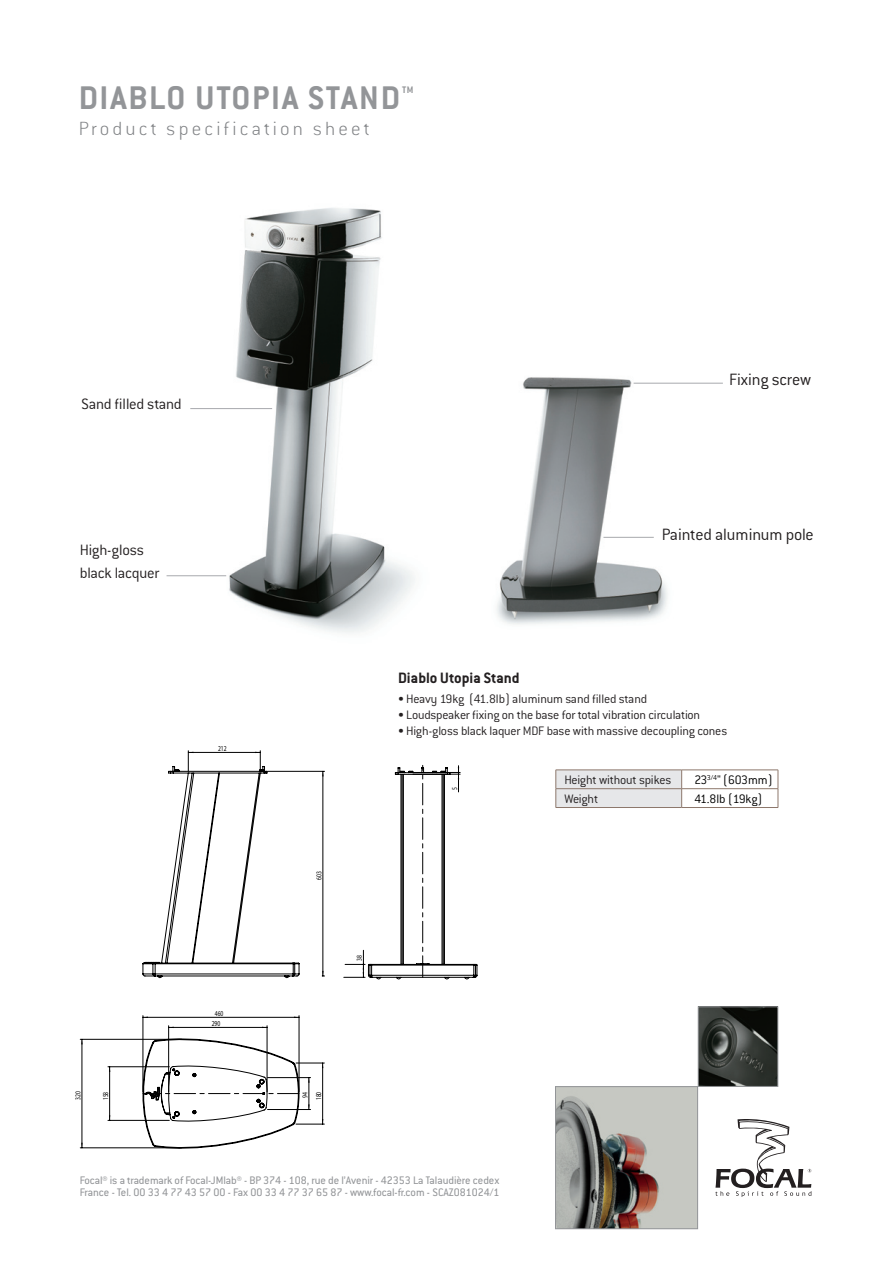
<style>
.page{position:relative;width:893px;height:1263px;background:#fff}
.page>*{position:absolute;margin:0;border:0;box-sizing:border-box;transform-origin:0 0}
.t1{font:700 36px "Conduit ITC";letter-spacing:.05em;color:#939598}
.t2{font:200 21px "Conduit ITC";letter-spacing:.15em;color:#808285}
.t3{font:300 18px "Conduit ITC";letter-spacing:-.01em;color:#231f20}
.t4{font:300 16.5px/22.5px "Conduit ITC";letter-spacing:-.015em;color:#231f20}
.t5{font:700 16.5px "Conduit ITC";color:#231f20}
.t6{font:300 13.5px "Conduit ITC";letter-spacing:-.015em;color:#231f20}
.t7{font:300 13.5px "Conduit ITC";letter-spacing:-.02em;color:#010101}
.t8{font:12px/12px "Conduit ITC";letter-spacing:-.005em;color:#939598}
.t9{font:700 10.5px "Conduit ITC";color:#939598}
.t10{font:7.5px "Myriad Pro";color:#000;scale:.75 1}
</style>
<div class="page">
<img style="left:700px;top:1008px;width:76px;height:77px">
<div style="left:698px;top:1006px;width:80px;height:81px;border:1px solid #939598"></div>
<img style="left:557px;top:1088px;width:139px;height:139px">
<div style="left:555px;top:1086px;width:143px;height:143px;border:1px solid #939598"></div>
<svg style="left:715px;top:1119px;width:96px;height:77px"></svg>
<img style="left:496px;top:377px;width:216px;height:248px">
<img style="left:166px;top:208px;width:249px;height:425px">
<svg style="left:79px;top:750px;width:246px;height:399px"></svg>
<hr style="left:268px;top:771px;width:57px;height:1px;background:#000">
<svg style="left:188px;top:751px;width:5px;height:23px"></svg>
<svg style="left:255px;top:751px;width:6px;height:23px"></svg>
<hr style="left:188px;top:752px;width:72px;height:1px;background:#000">
<hr style="left:299px;top:1015px;width:1px;height:77px;background:#000">
<hr style="left:143px;top:1015px;width:1px;height:77px;background:#000">
<hr style="left:143px;top:1017px;width:156px;height:1px;background:#000">
<hr style="left:108px;top:1120px;width:61px;height:1px;background:#000">
<hr style="left:108px;top:1066px;width:61px;height:1px;background:#000">
<hr style="left:109px;top:1067px;width:1px;height:53px;background:#000">
<svg style="left:140px;top:1034px;width:184px;height:115px"></svg>
<hr style="left:267px;top:1077px;width:44px;height:1px;background:#000">
<hr style="left:267px;top:1109px;width:44px;height:1px;background:#000">
<hr style="left:309px;top:1077px;width:1px;height:32px;background:#000">
<hr style="left:80px;top:1147px;width:102px;height:1px;background:#000">
<hr style="left:80px;top:1039px;width:102px;height:1px;background:#000">
<hr style="left:82px;top:1039px;width:1px;height:109px;background:#000">
<hr style="left:168px;top:1026px;width:1px;height:66px;background:#000">
<hr style="left:267px;top:1026px;width:1px;height:66px;background:#000">
<hr style="left:169px;top:1027px;width:98px;height:1px;background:#000">
<svg style="left:322px;top:751px;width:156px;height:228px"></svg>
<hr style="left:682px;top:770px;width:96px;height:1px;background:#8d786c">
<hr style="left:682px;top:788px;width:96px;height:1px;background:#8d786c">
<svg style="left:556px;top:770px;width:126px;height:37px;background:#e1e1e3"></svg>
<svg style="left:778px;top:770px;width:1px;height:37px"></svg>
<hr style="left:556px;top:807px;width:126px;height:1px;background:#8d786c">
<hr style="left:682px;top:807px;width:96px;height:1px;background:#8d786c">
<hr style="left:190px;top:408px;width:82px;height:1px;background:#a8a9ad">
<hr style="left:167px;top:575px;width:59px;height:1px;background:#a8a9ad">
<hr style="left:634px;top:383px;width:89px;height:1px;background:#a8a9ad">
<hr style="left:603px;top:537px;width:51px;height:1px;background:#a8a9ad">
<h1 class="t1" style="left:79px;top:77px;width:323px">DIABLO UTOPIA STAND</h1>
<p class="t9" style="left:402px;top:83px;width:13px">TM</p>
<h2 class="t2" style="left:79px;top:115px;width:292px">Product specification sheet</h2>
<p class="t4" style="left:81px;top:393px;width:102px">Sand filled stand</p>
<p class="t4" style="left:80px;top:539px;width:81px">High-gloss black lacquer</p>
<h3 class="t3" style="left:729px;top:370px;width:83px">Fixing screw</h3>
<h3 class="t3" style="left:662px;top:525px;width:153px">Painted aluminum pole</h3>
<p class="t10" style="left:218px;top:744px;width:13px">212</p>
<p class="t10" style="left:314px;top:880px;width:13px;rotate:-90deg">603</p>
<p class="t10" style="left:215px;top:1009px;width:13px">460</p>
<p class="t10" style="left:212px;top:1019px;width:13px">290</p>
<p class="t10" style="left:73px;top:1100px;width:13px;rotate:-90deg">320</p>
<p class="t10" style="left:101px;top:1100px;width:13px;rotate:-90deg">158</p>
<p class="t10" style="left:314px;top:1100px;width:13px;rotate:-90deg">180</p>
<p class="t10" style="left:300px;top:1098px;width:9px;rotate:-90deg">94</p>
<p class="t10" style="left:355px;top:961px;width:9px;rotate:-90deg">38</p>
<p class="t5" style="left:398px;top:668px;width:123px">DIABLO UTOPIA STAND</p>
<p class="t6" style="left:398px;top:691px;width:251px">• Heavy 19kg (41.8lb) aluminum sand filled stand</p>
<p class="t6" style="left:398px;top:708px;width:304px">• Loudspeaker fixing on the base for total vibration circulation</p>
<p class="t6" style="left:398px;top:724px;width:331px">• High-gloss black laquer MDF base with massive decoupling cones</p>
<p class="t6" style="left:564px;top:773px;width:109px">Height without spikes</p>
<p class="t7" style="left:694px;top:773px;width:80px">23<sup>3/4</sup>" (603mm)</p>
<p class="t6" style="left:564px;top:792px;width:35px">Weight</p>
<p class="t7" style="left:694px;top:792px;width:69px">41.8lb (19kg)</p>
<p class="t10" style="left:450px;top:790px;width:5px;rotate:-90deg">5</p>
<p class="t8" style="left:80px;top:1174px;width:421px">Focal® is a trademark of Focal-JMlab® - BP 374 - 108, rue de l’Avenir - 42353 La Talaudière cedex<br>France - Tel. 00 33 4 77 43 57 00 - Fax 00 33 4 77 37 65 87 - www.focal-fr.com - SCAZ081024/1</p>
</div>
